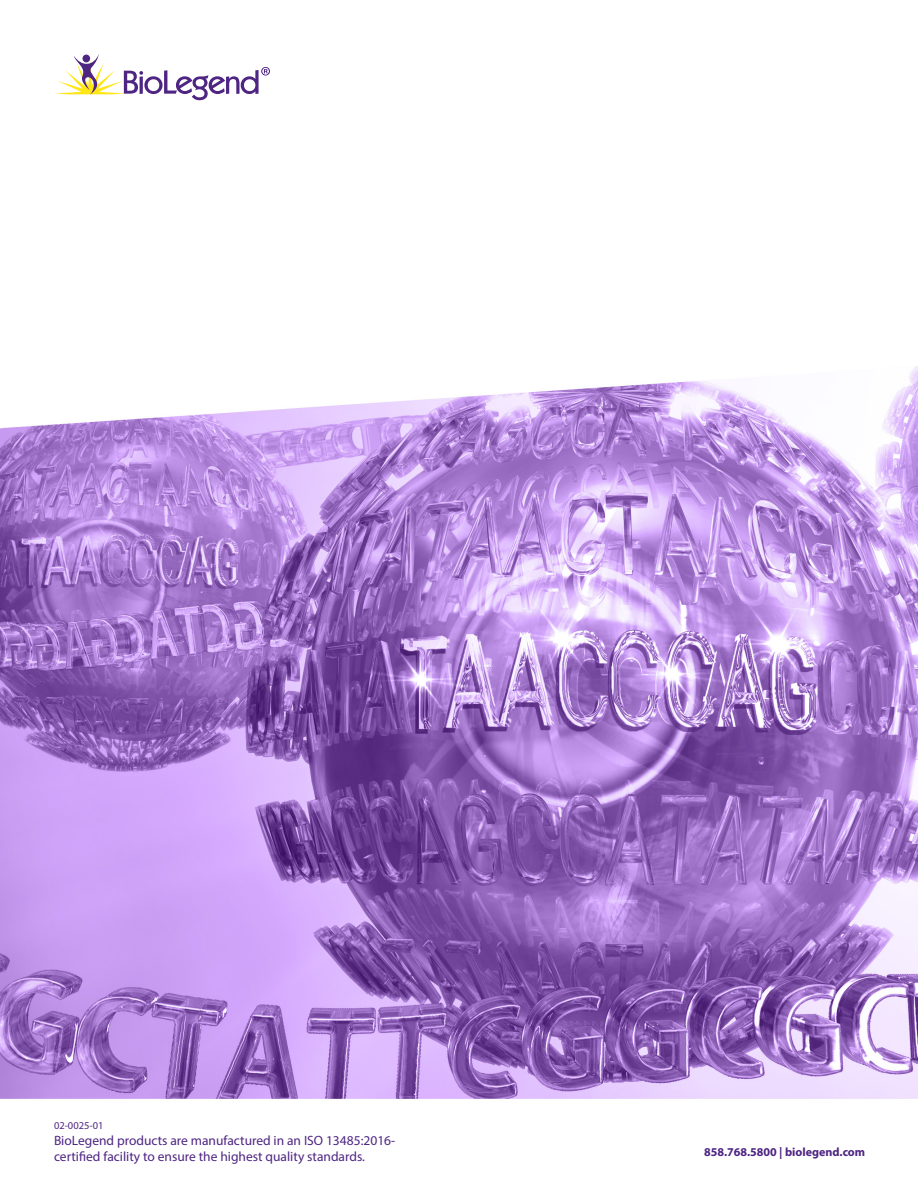
<style>
.page{position:relative;width:918px;height:1188px;background:#fff}
.page>*{position:absolute;margin:0;border:0;box-sizing:border-box;transform-origin:0 0}
.t1{font:13.5px/16.2px "Myriad Pro";color:#4e2582}
.t2{font:700 12px "Myriad Pro";color:#4e2582}
.t3{font:10.5px "Myriad Pro";color:#4e2582}
</style>
<div class="page">
<img style="left:0;top:100px;width:918px;height:999px">
<svg style="left:55px;top:54px;width:215px;height:46px"></svg>
<p class="t3" style="left:54px;top:1119px;width:51px">02-0025-01</p>
<p class="t1" style="left:54px;top:1132px;width:343px">BioLegend products are manufactured in an ISO 13485:2016- certified facility to ensure the highest quality standards.</p>
<p class="t2" style="left:704px;top:1144px;width:163px">858.768.5800 | biolegend.com</p>
</div>
